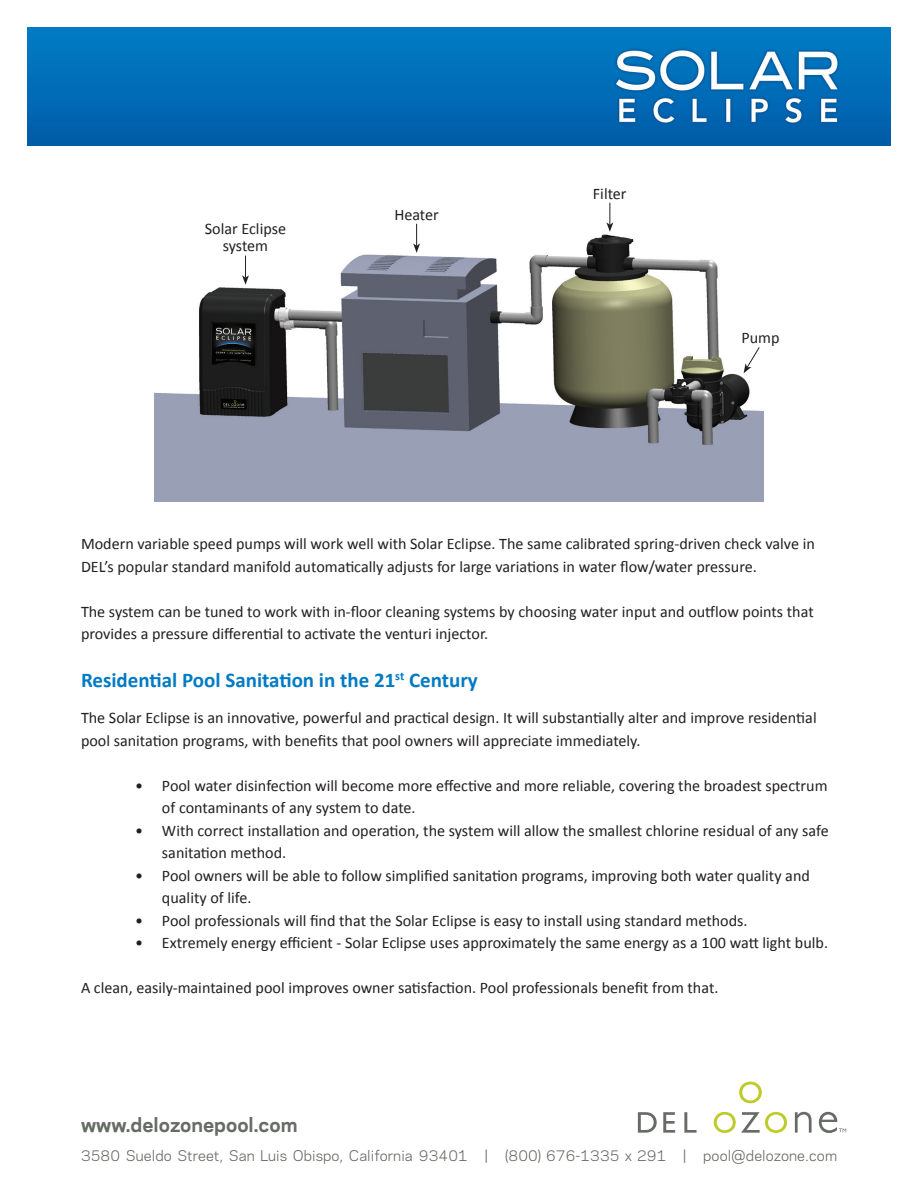
<style>
.page{position:relative;width:918px;height:1188px;background:#fff}
.page>*{position:absolute;margin:0;border:0;box-sizing:border-box;transform-origin:0 0}
.t1{font:700 21px "Calibri";color:#007bc3}
.t2{font:700 18.75px "Galaxie Polaris";color:#666b65}
.t3{font:16.2px/22.5px "Calibri";color:#231f20}
.t4{font:13.8px "Galaxie Polaris";letter-spacing:.005em;color:#666b65}
</style>
<div class="page">
<svg style="left:638px;top:1112px;width:19px;height:21px"></svg>
<svg style="left:663px;top:1112px;width:12px;height:21px"></svg>
<svg style="left:684px;top:1112px;width:13px;height:21px"></svg>
<svg style="left:714px;top:1112px;width:73px;height:21px"></svg>
<svg style="left:739px;top:1082px;width:23px;height:21px"></svg>
<svg style="left:795px;top:1112px;width:17px;height:21px"></svg>
<svg style="left:819px;top:1112px;width:27px;height:21px"></svg>
<img style="left:27px;top:27px;width:864px;height:119px">
<img style="left:154px;top:202px;width:610px;height:299px">
<svg style="left:606px;top:203px;width:7px;height:29px"></svg>
<svg style="left:413px;top:224px;width:7px;height:29px"></svg>
<svg style="left:242px;top:256px;width:7px;height:29px"></svg>
<svg style="left:744px;top:346px;width:16px;height:27px"></svg>
<p class="t3" style="left:205px;top:220px;width:83px;line-height:16.5px;text-align:center">Solar Eclipse system</p>
<p class="t3" style="left:394px;top:203px;width:46px">Heater</p>
<p class="t3" style="left:593px;top:183px;width:35px">Filter</p>
<p class="t3" style="left:741px;top:326px;width:40px">Pump</p>
<p class="t3" style="left:81px;top:533px;width:735px">Modern variable speed pumps will work well with Solar Eclipse. The same calibrated spring-driven check valve in<br>DEL’s popular standard manifold automatically adjusts for large variations in water flow/water pressure.</p>
<p class="t3" style="left:81px;top:600px;width:734px">The system can be tuned to work with in-floor cleaning systems by choosing water input and outflow points that provides a pressure differential to activate the venturi injector.</p>
<p class="t1" style="left:81px;top:667px;width:398px">Residential Pool Sanitation in the 21<sup>st</sup> Century</p>
<p class="t3" style="left:81px;top:707px;width:737px">The Solar Eclipse is an innovative, powerful and practical design. It will substantially alter and improve residential pool sanitation programs, with benefits that pool owners will appreciate immediately.</p>
<p class="t3" style="left:162px;top:774px;width:667px;text-indent:-27px">• Pool water disinfection will become more effective and more reliable, covering the broadest spectrum of contaminants of any system to date.</p>
<p class="t3" style="left:162px;top:819px;width:668px;text-indent:-27px">• With correct installation and operation, the system will allow the smallest chlorine residual of any safe sanitation method.</p>
<p class="t3" style="left:162px;top:864px;width:649px;text-indent:-27px">• Pool owners will be able to follow simplified sanitation programs, improving both water quality and quality of life.</p>
<p class="t3" style="left:135px;top:909px;width:614px">• Pool professionals will find that the Solar Eclipse is easy to install using standard methods.</p>
<p class="t3" style="left:135px;top:931px;width:695px">• Extremely energy efficient - Solar Eclipse uses approximately the same energy as a 100 watt light bulb.</p>
<p class="t3" style="left:81px;top:976px;width:639px">A clean, easily-maintained pool improves owner satisfaction. Pool professionals benefit from that.</p>
<p class="t2" style="left:81px;top:1111px;width:218px">www.delozonepool.com</p>
<p class="t4" style="left:81px;top:1145px;width:757px">3580 Sueldo Street, San Luis Obispo, California 93401 | (800) 676-1335 x 291 | pool@delozone.com</p>
</div>
